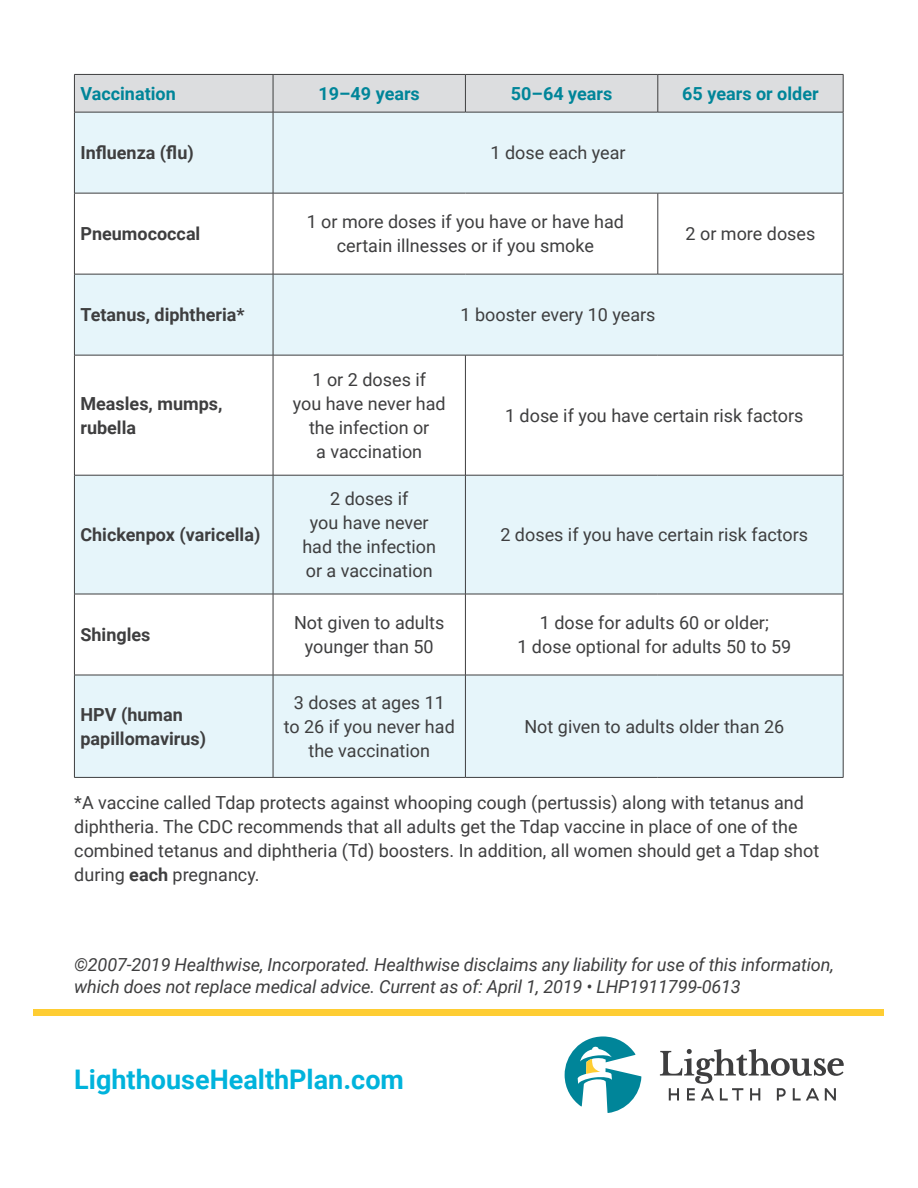
<style>
.page{position:relative;width:918px;height:1188px;background:#fff}
.page>*{position:absolute;margin:0;border:0;box-sizing:border-box;transform-origin:0 0}
.t1{font:700 27px "Roboto";color:#00b3dc}
.t2{font:18px/24px "Roboto";color:#3e3e3f;text-align:center}
.t3{font:italic 18px/21.6px "Roboto";letter-spacing:-.01em;color:#3e3e3f}
.t4{font:700 18px/24px "Roboto";color:#3e3e3f}
.t5{font:700 18px "Roboto";color:#008599}
.s1{font-weight:700}
</style>
<div class="page">
<div style="left:75px;top:75px;width:768px;height:37px;background:#dcdddf"></div>
<svg style="left:75px;top:113px;width:768px;height:664px;fill:#e6f5fa"></svg>
<hr style="left:74px;top:112px;width:1px;height:81px;background:#3e3e3f">
<hr style="left:273px;top:112px;width:1px;height:81px;background:#3e3e3f">
<hr style="left:843px;top:112px;width:1px;height:81px;background:#3e3e3f">
<hr style="left:74px;top:193px;width:199px;height:1px;background:#3e3e3f">
<hr style="left:74px;top:193px;width:1px;height:81px;background:#3e3e3f">
<hr style="left:273px;top:193px;width:192px;height:1px;background:#3e3e3f">
<hr style="left:273px;top:193px;width:1px;height:81px;background:#3e3e3f">
<hr style="left:465px;top:193px;width:193px;height:1px;background:#3e3e3f">
<hr style="left:658px;top:193px;width:185px;height:1px;background:#3e3e3f">
<hr style="left:658px;top:193px;width:1px;height:81px;background:#3e3e3f">
<hr style="left:843px;top:193px;width:1px;height:81px;background:#3e3e3f">
<hr style="left:74px;top:274px;width:199px;height:1px;background:#3e3e3f">
<hr style="left:74px;top:274px;width:1px;height:81px;background:#3e3e3f">
<hr style="left:273px;top:274px;width:192px;height:1px;background:#3e3e3f">
<hr style="left:273px;top:274px;width:1px;height:81px;background:#3e3e3f">
<hr style="left:465px;top:274px;width:193px;height:1px;background:#3e3e3f">
<hr style="left:658px;top:274px;width:185px;height:1px;background:#3e3e3f">
<hr style="left:843px;top:274px;width:1px;height:81px;background:#3e3e3f">
<hr style="left:74px;top:355px;width:199px;height:1px;background:#3e3e3f">
<hr style="left:74px;top:355px;width:1px;height:120px;background:#3e3e3f">
<hr style="left:273px;top:355px;width:192px;height:1px;background:#3e3e3f">
<hr style="left:273px;top:355px;width:1px;height:120px;background:#3e3e3f">
<hr style="left:465px;top:355px;width:193px;height:1px;background:#3e3e3f">
<hr style="left:465px;top:355px;width:1px;height:120px;background:#3e3e3f">
<hr style="left:658px;top:355px;width:185px;height:1px;background:#3e3e3f">
<hr style="left:843px;top:355px;width:1px;height:120px;background:#3e3e3f">
<hr style="left:74px;top:475px;width:199px;height:1px;background:#3e3e3f">
<hr style="left:74px;top:475px;width:1px;height:119px;background:#3e3e3f">
<hr style="left:273px;top:475px;width:192px;height:1px;background:#3e3e3f">
<hr style="left:273px;top:475px;width:1px;height:119px;background:#3e3e3f">
<hr style="left:465px;top:475px;width:193px;height:1px;background:#3e3e3f">
<hr style="left:465px;top:475px;width:1px;height:119px;background:#3e3e3f">
<hr style="left:658px;top:475px;width:185px;height:1px;background:#3e3e3f">
<hr style="left:843px;top:475px;width:1px;height:119px;background:#3e3e3f">
<hr style="left:74px;top:594px;width:199px;height:1px;background:#3e3e3f">
<hr style="left:74px;top:594px;width:1px;height:81px;background:#3e3e3f">
<hr style="left:273px;top:594px;width:192px;height:1px;background:#3e3e3f">
<hr style="left:273px;top:594px;width:1px;height:81px;background:#3e3e3f">
<hr style="left:465px;top:594px;width:193px;height:1px;background:#3e3e3f">
<hr style="left:465px;top:594px;width:1px;height:81px;background:#3e3e3f">
<hr style="left:658px;top:594px;width:185px;height:1px;background:#3e3e3f">
<hr style="left:843px;top:594px;width:1px;height:81px;background:#3e3e3f">
<hr style="left:74px;top:675px;width:199px;height:1px;background:#3e3e3f">
<hr style="left:74px;top:675px;width:1px;height:102px;background:#3e3e3f">
<hr style="left:273px;top:675px;width:192px;height:1px;background:#3e3e3f">
<hr style="left:273px;top:675px;width:1px;height:102px;background:#3e3e3f">
<hr style="left:465px;top:675px;width:193px;height:1px;background:#3e3e3f">
<hr style="left:465px;top:675px;width:1px;height:102px;background:#3e3e3f">
<hr style="left:658px;top:675px;width:185px;height:1px;background:#3e3e3f">
<hr style="left:843px;top:675px;width:1px;height:102px;background:#3e3e3f">
<hr style="left:74px;top:777px;width:199px;height:1px;background:#3e3e3f">
<hr style="left:273px;top:777px;width:192px;height:1px;background:#3e3e3f">
<hr style="left:465px;top:777px;width:193px;height:1px;background:#3e3e3f">
<hr style="left:658px;top:777px;width:185px;height:1px;background:#3e3e3f">
<hr style="left:74px;top:74px;width:199px;height:1px;background:#3e3e3f">
<hr style="left:74px;top:75px;width:1px;height:37px;background:#3e3e3f">
<hr style="left:273px;top:74px;width:192px;height:1px;background:#3e3e3f">
<hr style="left:273px;top:75px;width:1px;height:37px;background:#3e3e3f">
<hr style="left:465px;top:74px;width:193px;height:1px;background:#3e3e3f">
<hr style="left:465px;top:75px;width:1px;height:37px;background:#3e3e3f">
<hr style="left:658px;top:74px;width:185px;height:1px;background:#3e3e3f">
<hr style="left:658px;top:75px;width:1px;height:37px;background:#3e3e3f">
<hr style="left:843px;top:75px;width:1px;height:37px;background:#3e3e3f">
<hr style="left:74px;top:112px;width:199px;height:1px;background:#3e3e3f">
<hr style="left:273px;top:112px;width:192px;height:1px;background:#3e3e3f">
<hr style="left:465px;top:112px;width:193px;height:1px;background:#3e3e3f">
<hr style="left:658px;top:112px;width:185px;height:1px;background:#3e3e3f">
<div style="left:34px;top:1009px;width:850px;height:7px;background:#fecd33"></div>
<svg style="left:660px;top:1049px;width:184px;height:52px"></svg>
<svg style="left:565px;top:1036px;width:76px;height:77px"></svg>
<p class="t5" style="left:80px;top:81px;width:97px">Vaccination</p>
<p class="t5" style="left:319px;top:81px;width:103px">19–49 years</p>
<p class="t5" style="left:511px;top:81px;width:103px">50–64 years</p>
<p class="t5" style="left:682px;top:81px;width:138px">65 years or older</p>
<p class="t4" style="left:80px;top:140px;width:115px">Influenza (flu)</p>
<p class="t2" style="left:491px;top:140px;width:137px">1 dose each year</p>
<p class="t4" style="left:80px;top:221px;width:121px">Pneumococcal</p>
<p class="t2" style="left:307px;top:209px;width:319px">1 or more doses if you have or have had certain illnesses or if you smoke</p>
<p class="t4" style="left:80px;top:302px;width:166px">Tetanus, diphtheria*</p>
<p class="t2" style="left:461px;top:302px;width:196px">1 booster every 10 years</p>
<p class="t2" style="left:686px;top:221px;width:131px">2 or more doses</p>
<p class="t4" style="left:80px;top:391px;width:144px">Measles, mumps, rubella</p>
<p class="t4" style="left:80px;top:522px;width:181px">Chickenpox (varicella)</p>
<p class="t2" style="left:293px;top:367px;width:155px">1 or 2 doses if<br>you have never had the infection or<br>a vaccination</p>
<p class="t2" style="left:302px;top:486px;width:135px">2 doses if<br>you have never had the infection or a vaccination</p>
<p class="t2" style="left:505px;top:403px;width:300px">1 dose if you have certain risk factors</p>
<p class="t2" style="left:500px;top:522px;width:309px">2 doses if you have certain risk factors</p>
<p class="t4" style="left:80px;top:622px;width:72px">Shingles</p>
<p class="t2" style="left:294px;top:610px;width:152px">Not given to adults younger than 50</p>
<p class="t2" style="left:517px;top:610px;width:275px">1 dose for adults 60 or older;<br>1 dose optional for adults 50 to 59</p>
<p class="t4" style="left:80px;top:702px;width:127px">HPV (human papillomavirus)</p>
<p class="t2" style="left:284px;top:690px;width:173px">3 doses at ages 11 to 26 if you never had the vaccination</p>
<p class="t2" style="left:524px;top:714px;width:261px">Not given to adults older than 26</p>
<p class="t2" style="left:74px;top:790px;width:746px;text-align:left">*A vaccine called Tdap protects against whooping cough (pertussis) along with tetanus and diphtheria. The CDC recommends that all adults get the Tdap vaccine in place of one of the combined tetanus and diphtheria (Td) boosters. In addition, all women should get a Tdap shot during <span class="s1">each</span> pregnancy.</p>
<p class="t3" style="left:74px;top:953px;width:761px">©2007-2019 Healthwise, Incorporated. Healthwise disclaims any liability for use of this information, which does not replace medical advice. Current as of: April 1, 2019 • LHP1911799-0613</p>
<h1 class="t1" style="left:74px;top:1061px;width:331px">LighthouseHealthPlan.com</h1>
</div>
